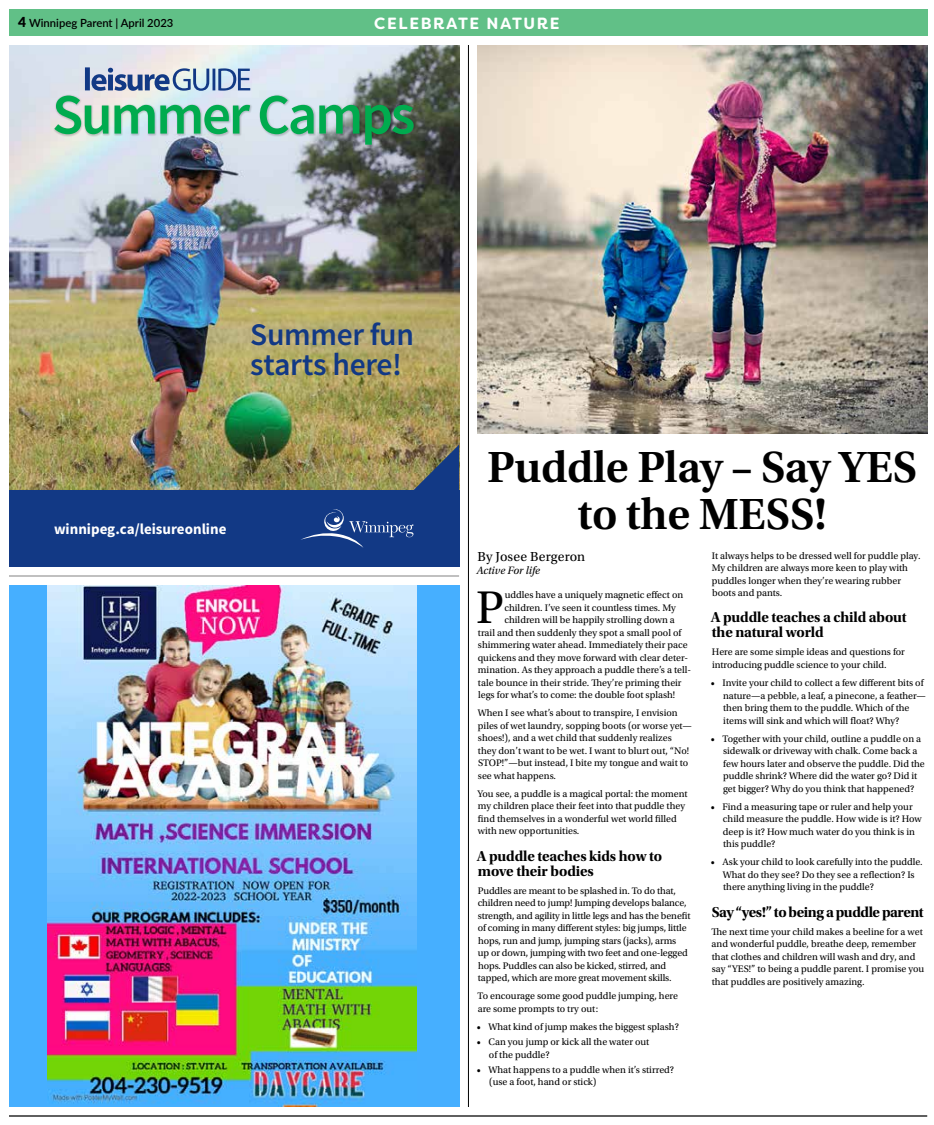
<style>
.page{position:relative;width:934px;height:1125px;background:#fff}
.page>*{position:absolute;margin:0;border:0;box-sizing:border-box;transform-origin:0 0}
.t1{font:48.25px "Utopia Std";color:#000}
.t2{font:600 45.88px/47.4px "Utopia Std";letter-spacing:-.01em;color:#000;text-align:center}
.t3{font:600 31.5px/30px "Source Sans Pro";letter-spacing:-.01em;color:#123985}
.t4{font:700 16.25px "Filson Soft";letter-spacing:.1em;color:#fff}
.t5{font:15px/15px "Utopia Std Bold Subh";letter-spacing:-.01em;color:#000}
.t6{font:15px "Utopia Std Bold Subh";letter-spacing:-.03em;color:#000}
.t7{font:700 15px "Source Sans Pro";color:#fff}
.t8{font:13.75px "Utopia Std";letter-spacing:.01em;color:#000}
.t9{font:600 11.25px "Lato";color:#000}
.t10{font:italic 11.25px "Utopia Std";color:#000}
.t11{font:10px/12.5px "Utopia Std";color:#000}
.s1{font-weight:900;font-size:13.75px}
</style>
<div class="page">
<hr style="left:9px;top:1115px;width:918px;height:2px;background:#000">
<img style="left:477px;top:45px;width:450px;height:389px">
<div style="left:9px;top:9px;width:918px;height:27px;background:#61c087"></div>
<hr style="left:468px;top:45px;width:1px;height:1062px;background:#000">
<hr style="left:9px;top:576px;width:450px;height:1px;background:#000">
<img style="left:9px;top:45px;width:450px;height:445px">
<div style="left:9px;top:490px;width:450px;height:77px;background:#123985"></div>
<div style="left:53px;top:94px;width:364px;height:53px;background:#000;opacity:.2"></div>
<svg style="left:54px;top:67px;width:360px;height:78px;background:#95bdb4"></svg>
<svg style="left:300px;top:445px;width:159px;height:103px"></svg>
<div style="left:9px;top:585px;width:450px;height:522px;background:#46afff"></div>
<img style="left:48px;top:585px;width:369px;height:522px">
<p class="t9" style="left:18px;top:15px;width:157px"><span class="s1">4</span> Winnipeg Parent | April 2023</p>
<h3 class="t4" style="left:374px;top:13px;width:187px">CELEBRATE NATURE</h3>
<h3 class="t3" style="left:250px;top:320px;width:165px">Summer fun starts here!</h3>
<h3 class="t7" style="left:54px;top:519px;width:174px">winnipeg.ca/leisureonline</h3>
<h2 class="t2" style="left:487px;top:444px;width:431px">Puddle Play – Say YES to the MESS!</h2>
<h3 class="t8" style="left:477px;top:549px;width:109px">By Josee Bergeron</h3>
<p class="t10" style="left:476px;top:565px;width:65px">Active For life</p>
<h1 class="t1" style="left:476px;top:581px;width:29px">P</h1>
<p class="t11" style="left:505px;top:589px;width:180px">uddles have a uniquely magnetic effect on</p>
<p class="t11" style="left:504px;top:601px;width:173px">children. I’ve seen it countless times. My</p>
<p class="t11" style="left:504px;top:614px;width:172px">children will be happily strolling down a</p>
<p class="t11" style="left:478px;top:626px;width:205px">trail and then suddenly they spot a small pool of</p>
<p class="t11" style="left:478px;top:639px;width:211px">shimmering water ahead. Immediately their pace</p>
<p class="t11" style="left:478px;top:651px;width:212px">quickens and they move forward with clear deter-</p>
<p class="t11" style="left:478px;top:664px;width:215px">mination. As they approach a puddle there’s a tell-</p>
<p class="t11" style="left:478px;top:676px;width:205px">tale bounce in their stride. They’re priming their</p>
<p class="t11" style="left:478px;top:689px;width:199px">legs for what’s to come: the double foot splash!</p>
<p class="t11" style="left:478px;top:707px;width:216px">When I see what’s about to transpire, I envision piles of wet laundry, sopping boots (or worse yet— shoes!), and a wet child that suddenly realizes they don’t want to be wet. I want to blurt out, “No!<br>STOP!”—but instead, I bite my tongue and wait to see what happens.</p>
<p class="t11" style="left:477px;top:788px;width:212px">You see, a puddle is a magical portal: the moment my children place their feet into that puddle they find themselves in a wonderful wet world filled with new opportunities.</p>
<h3 class="t5" style="left:477px;top:848px;width:187px">A puddle teaches kids how to move their bodies</h3>
<p class="t11" style="left:478px;top:884px;width:214px">Puddles are meant to be splashed in. To do that, children need to jump! Jumping develops balance, strength, and agility in little legs and has the benefit of coming in many different styles: big jumps, little hops, run and jump, jumping stars (jacks), arms<br>up or down, jumping with two feet and one-legged hops. Puddles can also be kicked, stirred, and tapped, which are more great movement skills.</p>
<p class="t11" style="left:477px;top:990px;width:202px">To encourage some good puddle jumping, here are some prompts to try out:</p>
<p class="t11" style="left:477px;top:1021px;width:204px">• What kind of jump makes the biggest splash?</p>
<p class="t11" style="left:489px;top:1036px;width:162px;text-indent:-12px">• Can you jump or kick all the water out of the puddle?</p>
<p class="t11" style="left:489px;top:1064px;width:186px;text-indent:-12px">• What happens to a puddle when it’s stirred? (use a foot, hand or stick)</p>
<p class="t11" style="left:712px;top:549px;width:210px">It always helps to be dressed well for puddle play.<br>My children are always more keen to play with puddles longer when they’re wearing rubber boots and pants.</p>
<h3 class="t5" style="left:711px;top:610px;width:198px">A puddle teaches a child about the natural world</h3>
<p class="t11" style="left:712px;top:646px;width:194px">Here are some simple ideas and questions for introducing puddle science to your child.</p>
<p class="t11" style="left:723px;top:677px;width:204px;text-indent:-12px">• Invite your child to collect a few different bits of nature—a pebble, a leaf, a pinecone, a feather— then bring them to the puddle. Which of the items will sink and which will float? Why?</p>
<p class="t11" style="left:723px;top:732px;width:203px;text-indent:-12px">• Together with your child, outline a puddle on a sidewalk or driveway with chalk. Come back a few hours later and observe the puddle. Did the puddle shrink? Where did the water go? Did it get bigger? Why do you think that happened?</p>
<p class="t11" style="left:723px;top:800px;width:200px;text-indent:-12px">• Find a measuring tape or ruler and help your child measure the puddle. How wide is it? How deep is it? How much water do you think is in this puddle?</p>
<p class="t11" style="left:723px;top:856px;width:201px;text-indent:-12px">• Ask your child to look carefully into the puddle.<br>What do they see? Do they see a reflection? Is there anything living in the puddle?</p>
<h3 class="t6" style="left:712px;top:903px;width:214px">Say “yes!” to being a puddle parent</h3>
<p class="t11" style="left:711px;top:925px;width:214px">The next time your child makes a beeline for a wet and wonderful puddle, breathe deep, remember that clothes and children will wash and dry, and say “YES!” to being a puddle parent. I promise you that puddles are positively amazing.</p>
</div>
